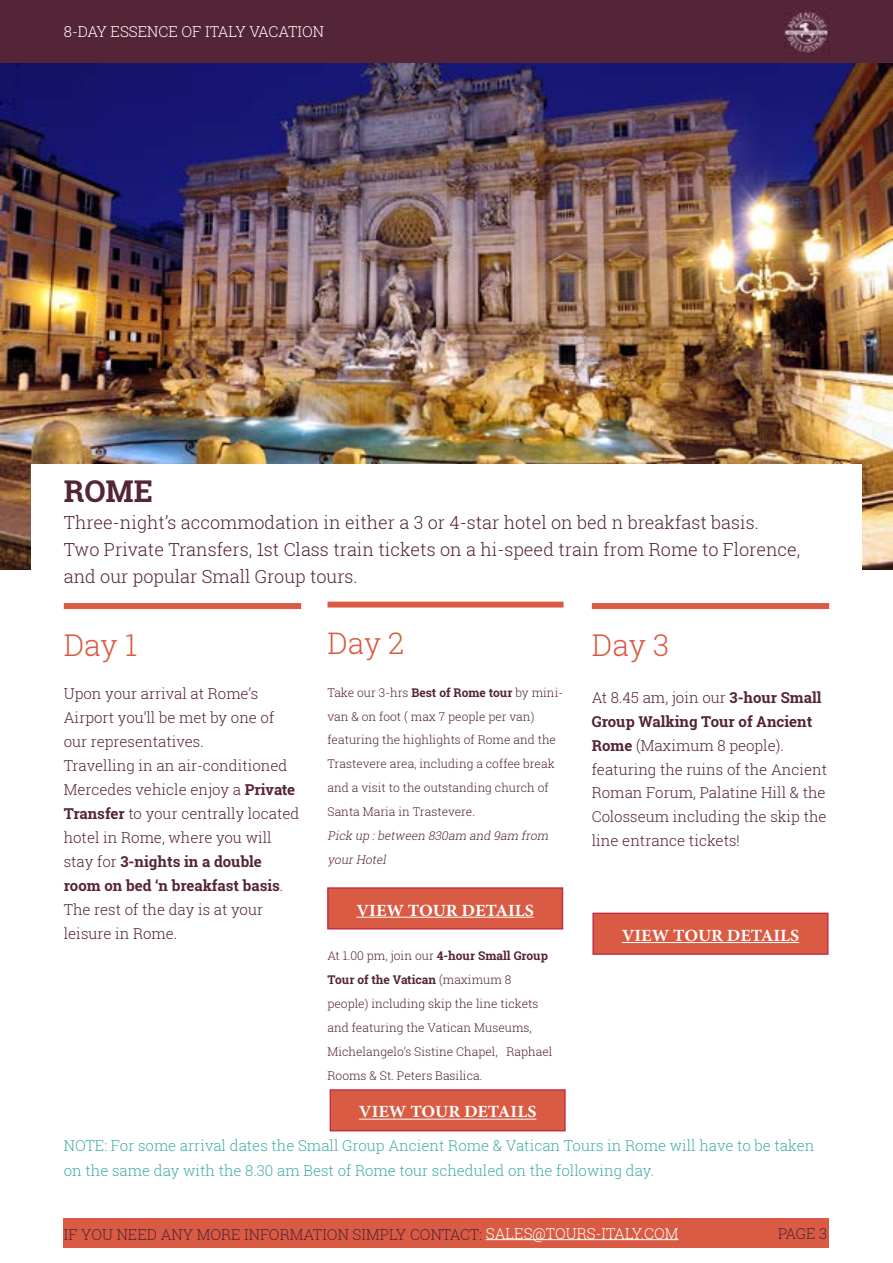
<style>
.page{position:relative;width:893px;height:1263px;background:#fff}
.page>*{position:absolute;margin:0;border:0;box-sizing:border-box;transform-origin:0 0}
.t1{font:300 30px "Roboto Slab";letter-spacing:-.005em;color:#d95b43}
.t2{font:700 30px "Roboto Slab";color:#542437}
.t3{font:300 29.7px "Roboto Slab";color:#d95b43}
.t4{font:300 18px/27px "Roboto Slab";color:#542437}
.t5{font:700 17.1px "Minion Pro";color:#fff;scale:1.05 1}
.t6{font:300 15px/24px "Roboto Slab";color:#542437}
.t7{font:300 15px/24px "Roboto Slab";color:#45ada8}
.t8{font:300 15px "Roboto Slab";color:#fff}
.t9{font:300 12px/23.7px "Roboto Slab";color:#542437}
.t10{font:italic 300 12px/24px "Roboto Slab";color:#542437}
.s1{font-weight:700}
.s2{color:#fff}
</style>
<div class="page">
<div style="left:0;top:0;width:893px;height:64px;background:#542437"></div>
<div style="left:64px;top:1218px;width:765px;height:30px;background:#d95b43"></div>
<hr style="left:486px;top:1239px;width:192px;height:1px;background:#fff">
<img style="left:784px;top:10px;width:45px;height:44px">
<img style="left:0;top:64px;width:893px;height:506px">
<div style="left:31px;top:464px;width:831px;height:124px;background:#fff"></div>
<div style="left:64px;top:603px;width:237px;height:6px;background:#d95b43"></div>
<div style="left:592px;top:603px;width:237px;height:6px;background:#d95b43"></div>
<div style="left:327px;top:602px;width:237px;height:5px;background:#d95b43"></div>
<div style="left:593px;top:913px;width:235px;height:41px;background:#d95b43"></div>
<hr style="left:622px;top:942px;width:177px;height:1px;background:#fff">
<div style="left:592px;top:913px;width:236px;height:42px;border:1px solid #c02942"></div>
<div style="left:330px;top:1090px;width:235px;height:41px;background:#d95b43"></div>
<hr style="left:359px;top:1119px;width:177px;height:1px;background:#fff">
<div style="left:330px;top:1089px;width:236px;height:42px;border:1px solid #c02942"></div>
<div style="left:328px;top:888px;width:234px;height:41px;background:#d95b43"></div>
<hr style="left:356px;top:917px;width:178px;height:1px;background:#fff">
<div style="left:327px;top:887px;width:236px;height:42px;border:1px solid #c02942"></div>
<p class="t8" style="left:64px;top:21px;width:262px">8-DAY ESSENCE OF ITALY VACATION</p>
<h1 class="t2" style="left:64px;top:470px;width:91px">ROME</h1>
<p class="t4" style="left:64px;top:508px;width:738px">Three-night’s accommodation in either a 3 or 4-star hotel on bed n breakfast basis.<br>Two Private Transfers, 1st Class train tickets on a hi-speed train from Rome to Florence, and our popular Small Group tours.</p>
<h1 class="t1" style="left:64px;top:624px;width:75px">Day 1</h1>
<p class="t6" style="left:64px;top:681px;width:237px">Upon your arrival at Rome’s<br>Airport you’ll be met by one of our representatives.<br>Travelling in an air-conditioned<br>Mercedes vehicle enjoy a <span class="s1">Private<br>Transfer</span> to your centrally located hotel in Rome, where you will stay for <span class="s1">3-nights in a double room on bed ‘n breakfast basis</span>.<br>The rest of the day is at your leisure in Rome.</p>
<h2 class="t3" style="left:327px;top:623px;width:78px">Day 2</h2>
<p class="t9" style="left:327px;top:680px;width:237px">Take our 3-hrs <span class="s1">Best of Rome tour</span> by mini&shy;van &amp; on foot ( max 7 people per van) featuring the highlights of Rome and the Trastevere area, including a coffee break and a visit to the outstanding church of Santa Maria in Trastevere.</p>
<p class="t10" style="left:327px;top:823px;width:225px">Pick up :between 830am and 9am from yourHotel</p>
<p class="t5" style="left:356px;top:898px;width:171px">VIEW TOUR DETAILS</p>
<p class="t9" style="left:327px;top:943px;width:226px">At 1.00 pm, join our <span class="s1">4-hour Small Group Tour of the Vatican</span> (maximum 8 people) including skip the line tickets and featuring the Vatican Museums, Michelangelo’s Sistine Chapel, Raphael Rooms &amp; St. Peters Basilica.</p>
<p class="t5" style="left:359px;top:1100px;width:171px">VIEW TOUR DETAILS</p>
<h1 class="t1" style="left:592px;top:624px;width:79px">Day 3</h1>
<p class="t6" style="left:592px;top:686px;width:237px">At 8.45 am, join our <span class="s1">3-hour Small<br>Group Walking Tour of Ancient<br>Rome</span> (Maximum 8 people). featuring the ruins of the Ancient<br>Roman Forum, Palatine Hill &amp; the<br>Colosseum including the skip the line entrance tickets!</p>
<p class="t5" style="left:622px;top:923px;width:171px">VIEW TOUR DETAILS</p>
<p class="t7" style="left:64px;top:1134px;width:752px">NOTE: For some arrival dates the Small Group Ancient Rome &amp; Vatican Tours in Rome will have to be taken on the same day with the 8.30 am Best of Rome tour scheduled on the following day.</p>
<p class="t6" style="left:64px;top:1222px;width:616px">IF YOU NEED ANY MORE INFORMATION SIMPLY CONTACT: <span class="s2">SALES@TOURS-ITALY.COM</span></p>
<p class="t6" style="left:778px;top:1221px;width:51px">PAGE 3</p>
</div>
